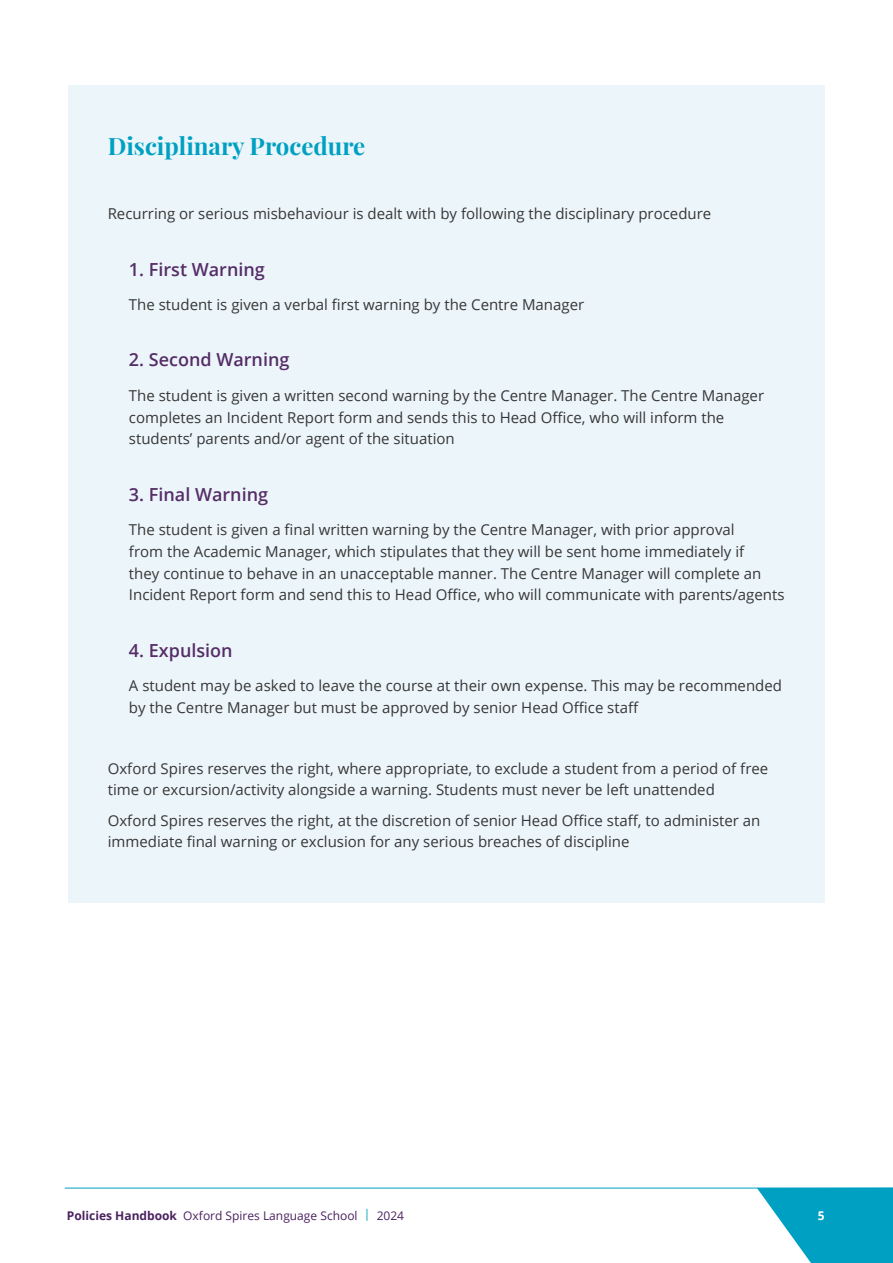
<style>
.page{position:relative;width:893px;height:1263px;background:#fff}
.page>*{position:absolute;margin:0;border:0;box-sizing:border-box;transform-origin:0 0}
.t1{font:700 24px "Playfair Display";color:#00a0c2}
.t2{font:600 18px "Open Sans";color:#552d67}
.t3{font:15px/21.8px "Open Sans";color:#373636}
.t4{font:12px "Open Sans";color:#4a2260}
.t5{font:700 12px "Open Sans";color:#fff}
.s1{font-weight:700}
.s2{color:#00a0c2}
</style>
<div class="page">
<div style="left:68px;top:85px;width:757px;height:817px;background:#ecf6fa"></div>
<hr style="left:65px;top:1188px;width:828px;height:1px;background:#00a0c2">
<svg style="left:757px;top:1188px;width:136px;height:75px"></svg>
<h1 class="t1" style="left:108px;top:127px;width:259px">Disciplinary Procedure</h1>
<p class="t3" style="left:108px;top:203px;width:605px">Recurring or serious misbehaviour is dealt with by following the disciplinary procedure</p>
<p class="t2" style="left:129px;top:257px;width:137px">1. First Warning</p>
<p class="t3" style="left:129px;top:293px;width:457px">The student is given a verbal first warning by the Centre Manager</p>
<p class="t2" style="left:129px;top:347px;width:162px">2. Second Warning</p>
<p class="t3" style="left:129px;top:384px;width:637px">The student is given a written second warning by the Centre Manager. The Centre Manager completes an Incident Report form and sends this to Head Office, who will inform the students’ parents and/or agent of the situation</p>
<p class="t2" style="left:129px;top:482px;width:141px">3. Final Warning</p>
<p class="t3" style="left:129px;top:518px;width:657px">The student is given a final written warning by the Centre Manager, with prior approval<br>from the Academic Manager, which stipulates that they will be sent home immediately if<br>they continue to behave in an unacceptable manner. The Centre Manager will complete an Incident Report form and send this to Head Office, who will communicate with parents/agents</p>
<p class="t2" style="left:129px;top:638px;width:105px">4. Expulsion</p>
<p class="t3" style="left:129px;top:674px;width:655px">A student may be asked to leave the course at their own expense. This may be recommended by the Centre Manager but must be approved by senior Head Office staff</p>
<p class="t3" style="left:108px;top:757px;width:662px">Oxford Spires reserves the right, where appropriate, to exclude a student from a period of free time or excursion/activity alongside a warning. Students must never be left unattended</p>
<p class="t3" style="left:108px;top:809px;width:654px">Oxford Spires reserves the right, at the discretion of senior Head Office staff, to administer an immediate final warning or exclusion for any serious breaches of discipline</p>
<p class="t4" style="left:67px;top:1207px;width:339px"><span class="s1">Policies Handbook</span> Oxford Spires Language School <span class="s2">|</span> 2024</p>
<p class="t5" style="left:818px;top:1207px;width:8px">5</p>
</div>
